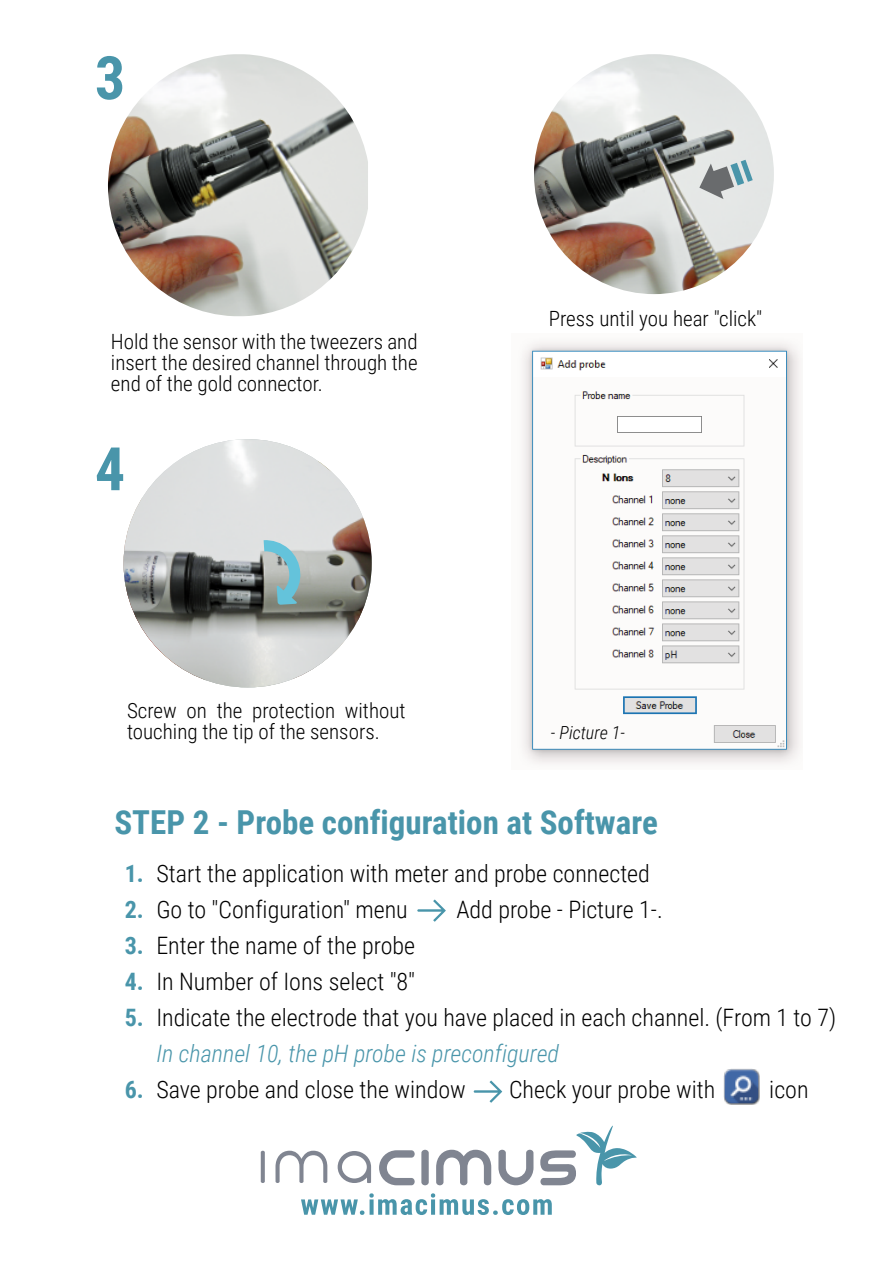
<style>
.page{position:relative;width:893px;height:1263px;background:#fff}
.page>*{position:absolute;margin:0;border:0;box-sizing:border-box;transform-origin:0 0}
.t1{font:700 60px "Roboto Condensed";color:#4995aa}
.t2{font:700 33px "Roboto Condensed";color:#4995aa}
.t3{font:300 24px/36px "Roboto Condensed";color:#000}
.t4{font:italic 300 24px "Roboto Condensed";color:#4995aa}
.t5{font:700 24px/36px "Roboto Condensed";color:#4995aa;text-align:justify}
.t6{font:300 21px/21px "Roboto Condensed";color:#000}
.t7{font:italic 300 18px "Roboto Condensed";color:#000}
</style>
<div class="page">
<svg style="left:417px;top:899px;width:29px;height:23px"></svg>
<img style="left:534px;top:54px;width:240px;height:240px;border-radius:120px">
<img style="left:124px;top:439px;width:248px;height:248px;border-radius:124px">
<svg style="left:264px;top:540px;width:40px;height:65px;background:#94b9bf"></svg>
<svg style="left:699px;top:160px;width:54px;height:39px;background:#aab5b8"></svg>
<svg style="left:301px;top:1193px;width:251px;height:22px"></svg>
<svg style="left:261px;top:1151px;width:4px;height:32px"></svg>
<svg style="left:275px;top:1151px;width:52px;height:32px"></svg>
<svg style="left:338px;top:1151px;width:33px;height:32px"></svg>
<svg style="left:379px;top:1150px;width:36px;height:35px"></svg>
<svg style="left:421px;top:1150px;width:8px;height:35px"></svg>
<svg style="left:436px;top:1150px;width:55px;height:35px"></svg>
<svg style="left:498px;top:1150px;width:35px;height:35px"></svg>
<svg style="left:540px;top:1126px;width:97px;height:59px"></svg>
<img style="left:108px;top:54px;width:260px;height:262px">
<img style="left:522px;top:342px;width:278px;height:422px">
<svg style="left:474px;top:1080px;width:28px;height:23px"></svg>
<img style="left:723px;top:1068px;width:36px;height:36px">
<h1 class="t1" style="left:95px;top:36px;width:32px">3</h1>
<p class="t6" style="left:111px;top:330px;width:308px;text-align:justify">Hold the sensor with the tweezers and insert the desired channel through the end of the gold connector.</p>
<h1 class="t1" style="left:95px;top:427px;width:32px">4</h1>
<p class="t6" style="left:127px;top:699px;width:280px">Screw on the protection without touching the tip of the sensors.</p>
<p class="t6" style="left:549px;top:307px;width:215px">Press until you hear "click"</p>
<p class="t7" style="left:551px;top:720px;width:75px">- Picture 1-</p>
<h2 class="t2" style="left:114px;top:799px;width:545px">STEP 2 - Probe configuration at Software</h2>
<p class="t3" style="left:156px;top:854px;width:495px">Start the application with meter and probe connected<br>Go to "Configuration" menu</p>
<p class="t5" style="left:125px;top:854px;width:21px">1.<br>2.<br>3.<br>4.<br>5.</p>
<p class="t3" style="left:456px;top:890px;width:208px">Add probe - Picture 1-.</p>
<p class="t3" style="left:156px;top:926px;width:681px">Enter the name of the probe<br>In Number of Ions select "8"<br>Indicate the electrode that you have placed in each channel. (From 1 to 7)</p>
<p class="t4" style="left:156px;top:1037px;width:404px">In channel 10, the pH probe is preconfigured</p>
<p class="t3" style="left:156px;top:1070px;width:311px">Save probe and close the window</p>
<p class="t3" style="left:509px;top:1070px;width:208px">Check your probe with</p>
<p class="t3" style="left:769px;top:1070px;width:41px">icon</p>
<p class="t5" style="left:125px;top:1070px;width:21px">6.</p>
</div>
